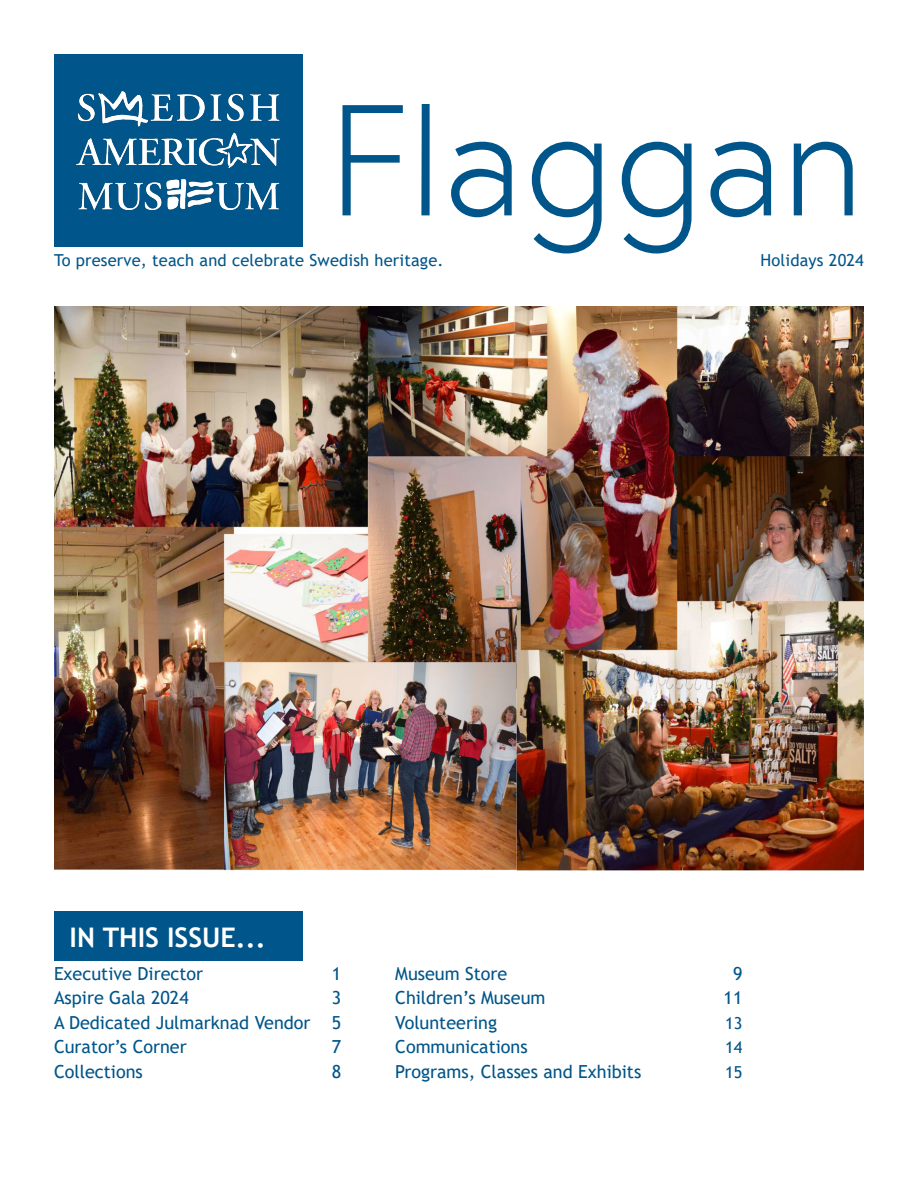
<style>
.page{position:relative;width:918px;height:1188px;background:#fff}
.page>*{position:absolute;margin:0;border:0;box-sizing:border-box;transform-origin:0 0}
.t1{font:300 157.5px "Europa";color:#00558a}
.t2{font:700 27px "Trebuchet MS";color:#fff}
.TOC_Bold{font:18px "Trebuchet MS";color:#00558a}
.TOC_Page___s{font:18px "Trebuchet MS";color:#00558a}
.TOC_Page___s-2{font:16.5px "Trebuchet MS";letter-spacing:.01em;color:#00558a}
</style>
<div class="page">
<img style="left:54px;top:307px;width:810px;height:563px">
<div style="left:54px;top:54px;width:248px;height:192px;background:#00558a"></div>
<div style="left:54px;top:911px;width:248px;height:49px;background:#00558a"></div>
<img style="left:76px;top:91px;width:204px;height:118px">
<p class="t1" style="left:329px;top:62px;width:537px">Flaggan</p>
<p class="TOC_Page___s-2" style="left:54px;top:249px;width:391px">To preserve, teach and celebrate Swedish heritage.</p>
<p class="TOC_Page___s-2" style="left:761px;top:249px;width:105px">Holidays 2024</p>
<p class="t2" style="left:70px;top:921px;width:198px">IN THIS ISSUE...</p>
<p class="TOC_Bold" style="left:54px;top:962px;width:151px">Executive Director</p>
<p class="TOC_Bold" style="left:54px;top:986px;width:136px">Aspire Gala 2024</p>
<p class="TOC_Bold" style="left:54px;top:1011px;width:258px">A Dedicated Julmarknad Vendor</p>
<p class="TOC_Bold" style="left:54px;top:1035px;width:134px">Curator’s Corner</p>
<p class="TOC_Bold" style="left:54px;top:1060px;width:90px">Collections</p>
<p class="TOC_Page___s" style="left:332px;top:962px;width:11px">1</p>
<p class="TOC_Page___s" style="left:332px;top:986px;width:11px">3</p>
<p class="TOC_Page___s" style="left:332px;top:1011px;width:11px">5</p>
<p class="TOC_Page___s" style="left:332px;top:1035px;width:11px">7</p>
<p class="TOC_Page___s" style="left:332px;top:1060px;width:11px">8</p>
<p class="TOC_Bold" style="left:395px;top:962px;width:114px">Museum Store</p>
<p class="TOC_Bold" style="left:395px;top:986px;width:152px">Children’s Museum</p>
<p class="TOC_Bold" style="left:395px;top:1011px;width:103px">Volunteering</p>
<p class="TOC_Bold" style="left:395px;top:1035px;width:134px">Communications</p>
<p class="TOC_Bold" style="left:395px;top:1060px;width:248px">Programs, Classes and Exhibits</p>
<p class="TOC_Page___s" style="left:733px;top:962px;width:11px">9</p>
<p class="TOC_Page___s" style="left:724px;top:986px;width:20px">11</p>
<p class="TOC_Page___s-2" style="left:725px;top:1012px;width:19px">13</p>
<p class="TOC_Page___s-2" style="left:725px;top:1037px;width:19px">14</p>
<p class="TOC_Page___s-2" style="left:725px;top:1061px;width:19px">15</p>
</div>
